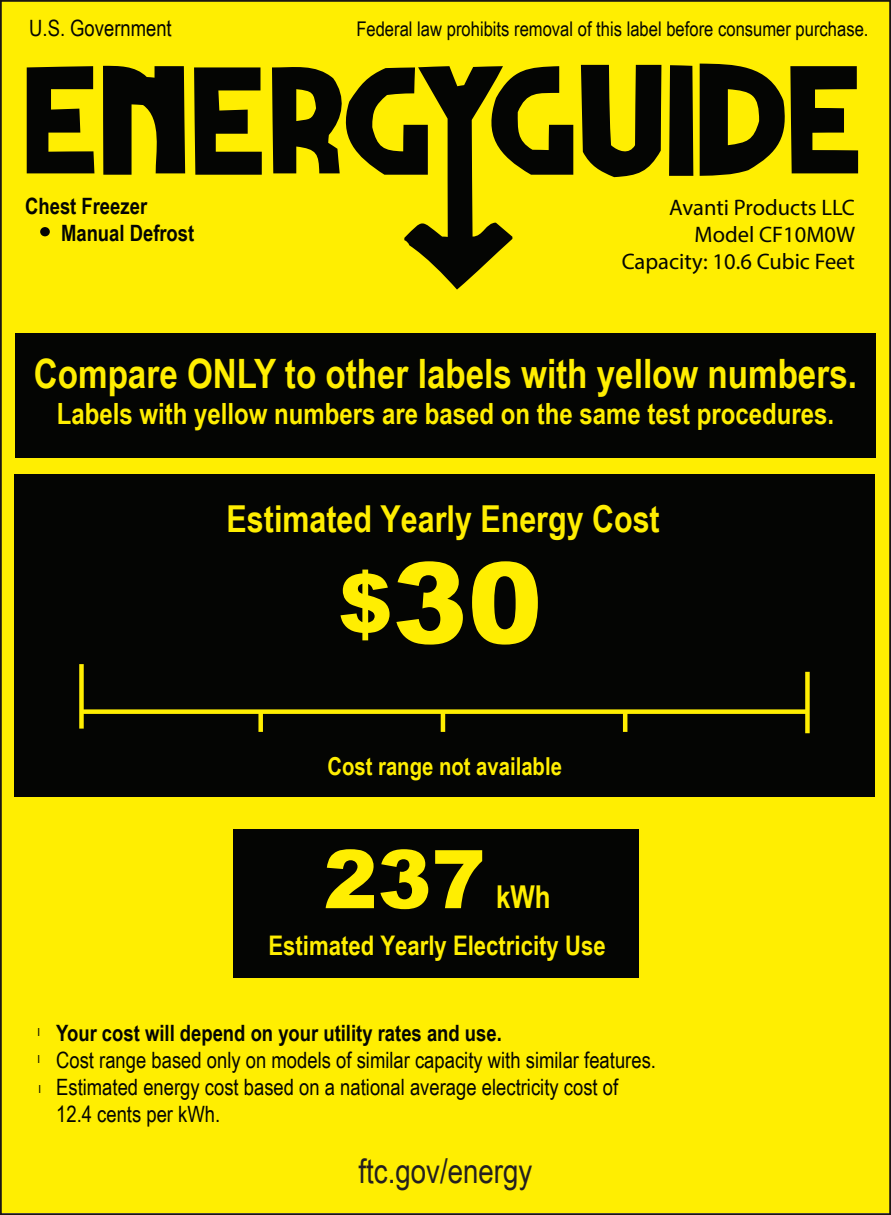
<style>
.page{position:relative;width:891px;height:1215px;background:#ffee01}
.page>*{position:absolute;margin:0;border:0;box-sizing:border-box;transform-origin:0 0}
.t1{font:900 112.5px "Arial";color:#ffee01}
.t2{font:900 81px "Arial";color:#ffee01}
.t3{font:700 40.5px "Arial Narrow";color:#ffee01}
.t4{font:700 37.12px "Arial Narrow";color:#ffee01}
.t5{font:33.75px "Arial Narrow";color:#231f20}
.t6{font:700 31.5px "Arial Narrow";color:#ffee01}
.t7{font:700 29.25px "Arial Narrow";color:#ffee01}
.t8{font:700 27px "Arial Narrow";color:#ffee01}
.t9{font:700 24.75px "Arial Narrow";color:#ffee01}
.t10{font:22.5px/27px "Arial Narrow";color:#040503}
.t11{font:700 22.5px/27px "Arial Narrow";color:#040503}
.t12{font:22.5px/27px "Myriad Pro";color:#040503;text-align:right}
.t13{font:20.25px "Arial Narrow";color:#040503}
.t14{font:11.25px "Zapf Dingbats IT Cby BT";color:#040503}
.s1{font-size:81px}
</style>
<div class="page">
<div style="left:234px;top:829px;width:405px;height:149px;background:#040503"></div>
<div style="left:14px;top:475px;width:860px;height:322px;background:#040503"></div>
<div style="left:805px;top:672px;width:5px;height:61px;background:#ffee01"></div>
<div style="left:81px;top:709px;width:726px;height:5px;background:#ffee01"></div>
<hr style="left:441px;top:712px;width:4px;height:20px;background:#ffee01">
<div style="left:79px;top:664px;width:5px;height:65px;background:#ffee01"></div>
<hr style="left:623px;top:712px;width:4px;height:20px;background:#ffee01">
<div style="left:258px;top:712px;width:5px;height:20px;background:#ffee01"></div>
<div style="left:16px;top:334px;width:860px;height:124px;background:#040503"></div>
<div style="left:40px;top:227px;width:10px;height:9px;background:#040503;border-radius:50%"></div>
<svg style="left:581px;top:65px;width:80px;height:112px;background:#565102"></svg>
<svg style="left:669px;top:65px;width:24px;height:111px;background:#0c0d02"></svg>
<svg style="left:103px;top:65px;width:82px;height:110px;background:#3b3802"></svg>
<svg style="left:194px;top:67px;width:68px;height:108px;background:#4e4a02"></svg>
<svg style="left:27px;top:66px;width:67px;height:107px;background:#4e4902"></svg>
<svg style="left:272px;top:63px;width:301px;height:227px;background:#a59a01"></svg>
<svg style="left:700px;top:64px;width:158px;height:112px;background:#575202"></svg>
<div style="left:733px;top:1022px;width:110px;height:113px;background:#ffee01"></div>
<p class="t10" style="left:29px;top:14px;width:144px">U.S. Government</p>
<p class="t13" style="left:356px;top:14px;width:514px">Federal law prohibits removal of this label before consumer purchase.</p>
<p class="t11" style="left:61px;top:191px;width:135px;text-indent:-36px">Chest Freezer<br>Manual Defrost</p>
<p class="t12" style="left:622px;top:193px;width:235px">Avanti Products LLC<br>Model CF10M0W<br>Capacity: 10.6 Cubic Feet</p>
<h3 class="t3" style="left:34px;top:343px;width:825px">Compare ONLY to other labels with yellow numbers.</h3>
<h3 class="t7" style="left:57px;top:392px;width:779px">Labels with yellow numbers are based on the same test procedures.</h3>
<h3 class="t4" style="left:227px;top:490px;width:435px">Estimated Yearly Energy Cost</h3>
<h1 class="t1" style="left:338px;top:521px;width:206px"><span class="s1">$</span>30</h1>
<p class="t9" style="left:327px;top:748px;width:236px">Cost range not available</p>
<h2 class="t2" style="left:324px;top:820px;width:164px">237</h2>
<h3 class="t6" style="left:496px;top:873px;width:56px">kWh</h3>
<p class="t8" style="left:268px;top:925px;width:339px">Estimated Yearly Electricity Use</p>
<p class="t14" style="left:37px;top:1026px;width:4px">●</p>
<p class="t14" style="left:37px;top:1053px;width:4px">●</p>
<p class="t14" style="left:39px;top:1082px;width:4px">●</p>
<p class="t11" style="left:56px;top:1019px;width:447px">Your cost will depend on your utility rates and use.</p>
<p class="t10" style="left:56px;top:1046px;width:601px">Cost range based only on models of similar capacity with similar features.<br>Estimated energy cost based on a national average electricity cost of<br>12.4 cents per kWh.</p>
<h3 class="t5" style="left:359px;top:1146px;width:175px">ftc.gov/energy</h3>
</div>
